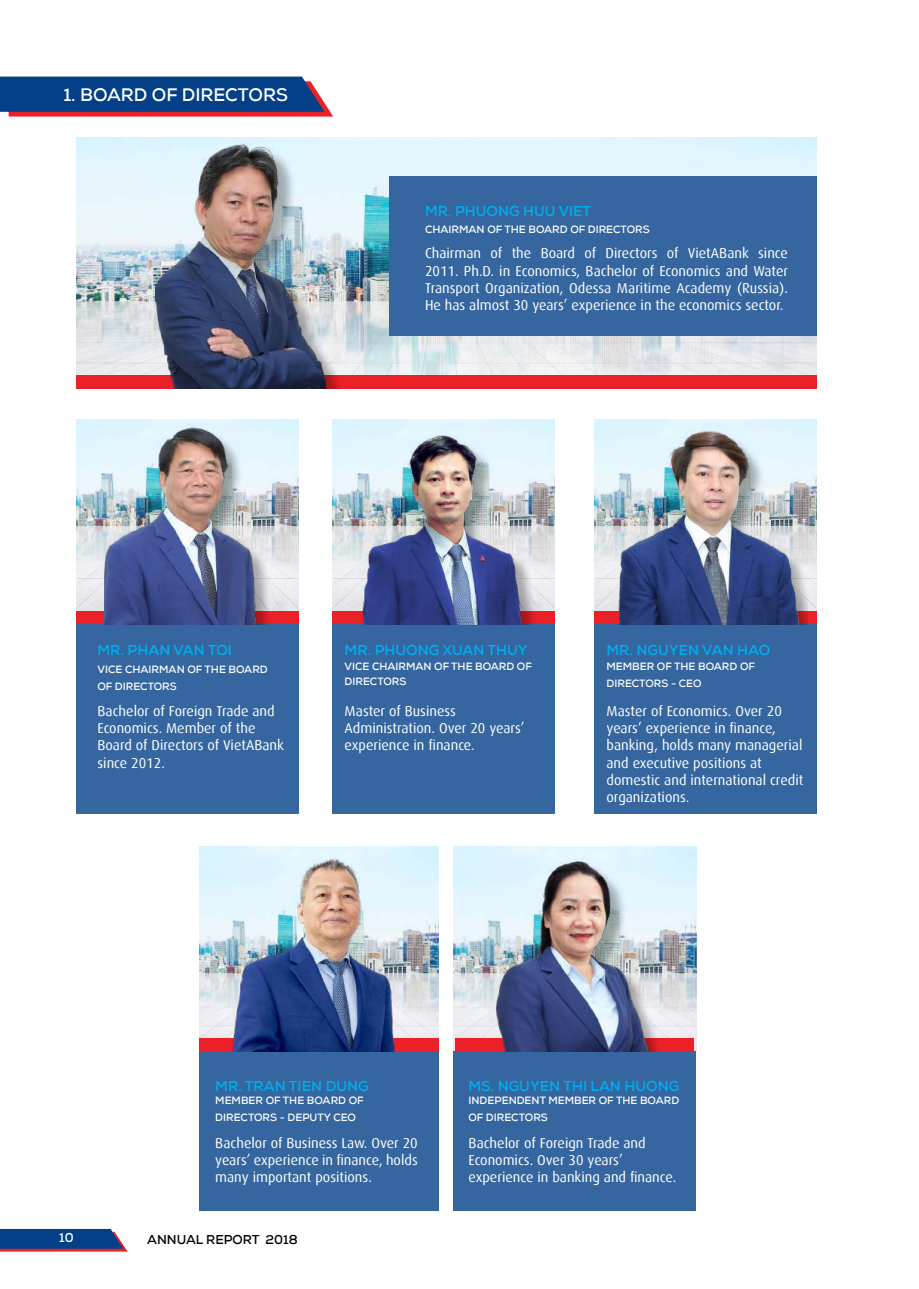
<style>
.page{position:relative;width:919px;height:1289px;background:#fff}
.page>*{position:absolute;margin:0;border:0;box-sizing:border-box;transform-origin:0 0}
.t1{font:700 18px "Nexa";color:#fff}
.t2{font:14.25px/17.1px "Dax VN Regular";color:#fff}
.t3{font:700 14.25px "Nexa";color:#00aeef}
.t4{font:700 12.75px "Nexa";color:#000}
.t5{font:700 12.75px "Nexa";color:#fff}
.t6{font:700 10.5px/17.1px "Nexa";color:#fff}
</style>
<div class="page">
<img style="left:199px;top:846px;width:239px;height:192px">
<img style="left:453px;top:846px;width:243px;height:205px">
<img style="left:77px;top:419px;width:222px;height:192px">
<img style="left:333px;top:419px;width:222px;height:192px">
<img style="left:594px;top:419px;width:222px;height:192px">
<img style="left:77px;top:137px;width:739px;height:238px">
<div style="left:77px;top:375px;width:739px;height:13px;background:#ec2127"></div>
<div style="left:77px;top:611px;width:222px;height:13px;background:#ec2127"></div>
<div style="left:199px;top:1038px;width:239px;height:13px;background:#ec2127"></div>
<div style="left:333px;top:611px;width:222px;height:13px;background:#ec2127"></div>
<div style="left:455px;top:1038px;width:238px;height:13px;background:#ec2127"></div>
<div style="left:594px;top:611px;width:222px;height:13px;background:#ec2127"></div>
<div style="left:158px;top:147px;width:188px;height:241px;background:#000;opacity:.3"></div>
<img style="left:156px;top:140px;width:173px;height:248px">
<svg style="left:0;top:77px;width:333px;height:40px;background:#2d4580"></svg>
<div style="left:77px;top:624px;width:222px;height:189px;background:#35669f"></div>
<div style="left:199px;top:1051px;width:239px;height:159px;background:#35669f"></div>
<div style="left:333px;top:624px;width:222px;height:189px;background:#35669f"></div>
<div style="left:389px;top:177px;width:427px;height:159px;background:#35669f"></div>
<div style="left:453px;top:1051px;width:243px;height:159px;background:#35669f"></div>
<div style="left:594px;top:624px;width:222px;height:189px;background:#35669f"></div>
<img style="left:104px;top:419px;width:172px;height:205px">
<img style="left:340px;top:419px;width:200px;height:205px">
<img style="left:603px;top:388px;width:204px;height:236px">
<img style="left:230px;top:846px;width:177px;height:205px">
<img style="left:489px;top:851px;width:171px;height:200px">
<svg style="left:0;top:1228px;width:128px;height:23px;background:#365088"></svg>
<p class="t1" style="left:63px;top:82px;width:226px">1. BOARD OF DIRECTORS</p>
<p class="t3" style="left:425px;top:200px;width:168px">MR. PHUONG HUU VIET</p>
<p class="t6" style="left:425px;top:220px;width:226px">CHAIRMAN OF THE BOARD OF DIRECTORS</p>
<p class="t2" style="left:425px;top:244px;width:364px;text-align:justify">Chairman of the Board of Directors of VietABank since 2011. Ph.D. in Economics, Bachelor of Economics and Water Transport Organization, Odessa Maritime Academy (Russia).<br>He has almost 30 years’ experience in the economics sector.</p>
<p class="t3" style="left:344px;top:639px;width:184px">MR. PHUONG XUAN THUY</p>
<p class="t6" style="left:344px;top:658px;width:189px;line-height:15px">VICE CHAIRMAN OF THE BOARD OF<br>DIRECTORS</p>
<p class="t2" style="left:344px;top:702px;width:181px">Master of Business<br>Administration. Over 20 years’ experience in finance.</p>
<p class="t3" style="left:606px;top:639px;width:165px">MR. NGUYEN VAN HAO</p>
<p class="t6" style="left:606px;top:657px;width:150px">MEMBER OF THE BOARD OF<br>DIRECTORS - CEO</p>
<p class="t3" style="left:97px;top:639px;width:136px">MR. PHAN VAN TOI</p>
<p class="t6" style="left:97px;top:660px;width:172px">VICE CHAIRMAN OF THE BOARD<br>OF DIRECTORS</p>
<p class="t2" style="left:97px;top:702px;width:188px">Bachelor of Foreign Trade and<br>Economics. Member of the<br>Board of Directors of VietABank since 2012.</p>
<p class="t2" style="left:606px;top:702px;width:198px">Master of Economics. Over 20 years’ experience in finance, banking, holds many managerial and executive positions at domestic and international credit organizations.</p>
<p class="t3" style="left:215px;top:1076px;width:155px">MR. TRAN TIEN DUNG</p>
<p class="t6" style="left:215px;top:1091px;width:150px">MEMBER OF THE BOARD OF<br>DIRECTORS - DEPUTY CEO</p>
<p class="t2" style="left:215px;top:1133px;width:204px;text-align:justify">Bachelor of Business Law. Over 20 years’ experience in finance, holds many important positions.</p>
<p class="t5" style="left:59px;top:1228px;width:16px">10</p>
<p class="t4" style="left:147px;top:1229px;width:152px">ANNUAL REPORT 2018</p>
<p class="t3" style="left:468px;top:1076px;width:212px">MS. NGUYEN THI LAN HUONG</p>
<p class="t6" style="left:468px;top:1091px;width:212px">INDEPENDENT MEMBER OF THE BOARD<br>OF DIRECTORS</p>
<p class="t2" style="left:468px;top:1133px;width:209px">Bachelor of Foreign Trade and<br>Economics. Over 30 years’ experience in banking and finance.</p>
</div>
